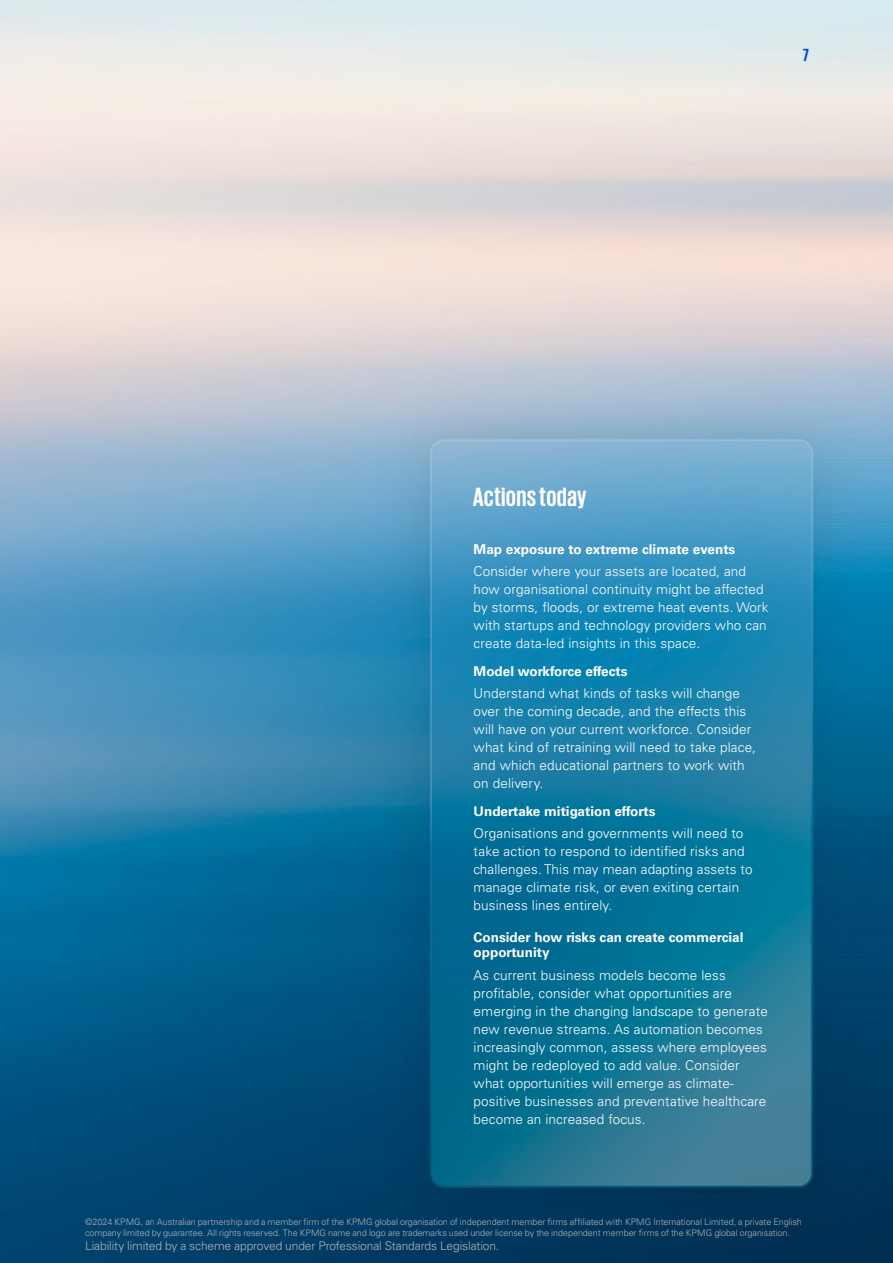
<style>
.page{position:relative;width:893px;height:1263px;background:#fff}
.page>*{position:absolute;margin:0;border:0;box-sizing:border-box;transform-origin:0 0}
.t1{font:700 27px "KPMG";letter-spacing:.01em;color:#fff}
.t2{font:700 18px "KPMG";color:#0047e7}
.t3{font:300 13.5px/18px "Univers LT Std";letter-spacing:.01em;color:#fff}
.t4{font:700 13.5px/15px "Univers LT Std";color:#fff}
.t5{font:300 12px "Univers LT Std";letter-spacing:-.01em;color:#b3b2b2}
.t6{font:300 9px/10.8px "Univers LT Std";letter-spacing:-.005em;color:#b3b2b2}
</style>
<div class="page">
<img style="left:0;top:0;width:893px;height:1263px">
<h2 class="t2" style="left:803px;top:46px;width:7px">7</h2>
<h1 class="t1" style="left:473px;top:483px;width:115px">Actions today</h1>
<p class="t4" style="left:474px;top:542px;width:263px">Map exposure to extreme climate events</p>
<p class="t3" style="left:474px;top:563px;width:297px">Consider where your assets are located, and how organisational continuity might be affected by storms, floods, or extreme heat events. Work with startups and technology providers who can create data-led insights in this space.</p>
<p class="t4" style="left:474px;top:664px;width:155px">Model workforce effects</p>
<p class="t3" style="left:474px;top:685px;width:284px">Understand what kinds of tasks will change over the coming decade, and the effects this will have on your current workforce. Consider what kind of retraining will need to take place, and which educational partners to work with on delivery.</p>
<p class="t4" style="left:474px;top:804px;width:183px">Undertake mitigation efforts</p>
<p class="t3" style="left:474px;top:825px;width:281px">Organisations and governments will need to take action to respond to identified risks and challenges. This may mean adapting assets to manage climate risk, or even exiting certain business lines entirely.</p>
<p class="t4" style="left:474px;top:930px;width:271px">Consider how risks can create commercial opportunity</p>
<p class="t3" style="left:474px;top:966px;width:296px">As current business models become less profitable, consider what opportunities are emerging in the changing landscape to generate new revenue streams. As automation becomes increasingly common, assess where employees might be redeployed to add value. Consider what opportunities will emerge as climate&shy;positive businesses and preventative healthcare become an increased focus.</p>
<p class="t6" style="left:85px;top:1216px;width:718px">©2024 KPMG, an Australian partnership and a member firm of the KPMG global organisation of independent member firms affiliated with KPMG International Limited, a private English company limited by guarantee. All rights reserved. The KPMG name and logo are trademarks used under license by the independent member firms of the KPMG global organisation.</p>
<p class="t5" style="left:85px;top:1239px;width:416px">Liability limited by a scheme approved under Professional Standards Legislation.</p>
</div>
